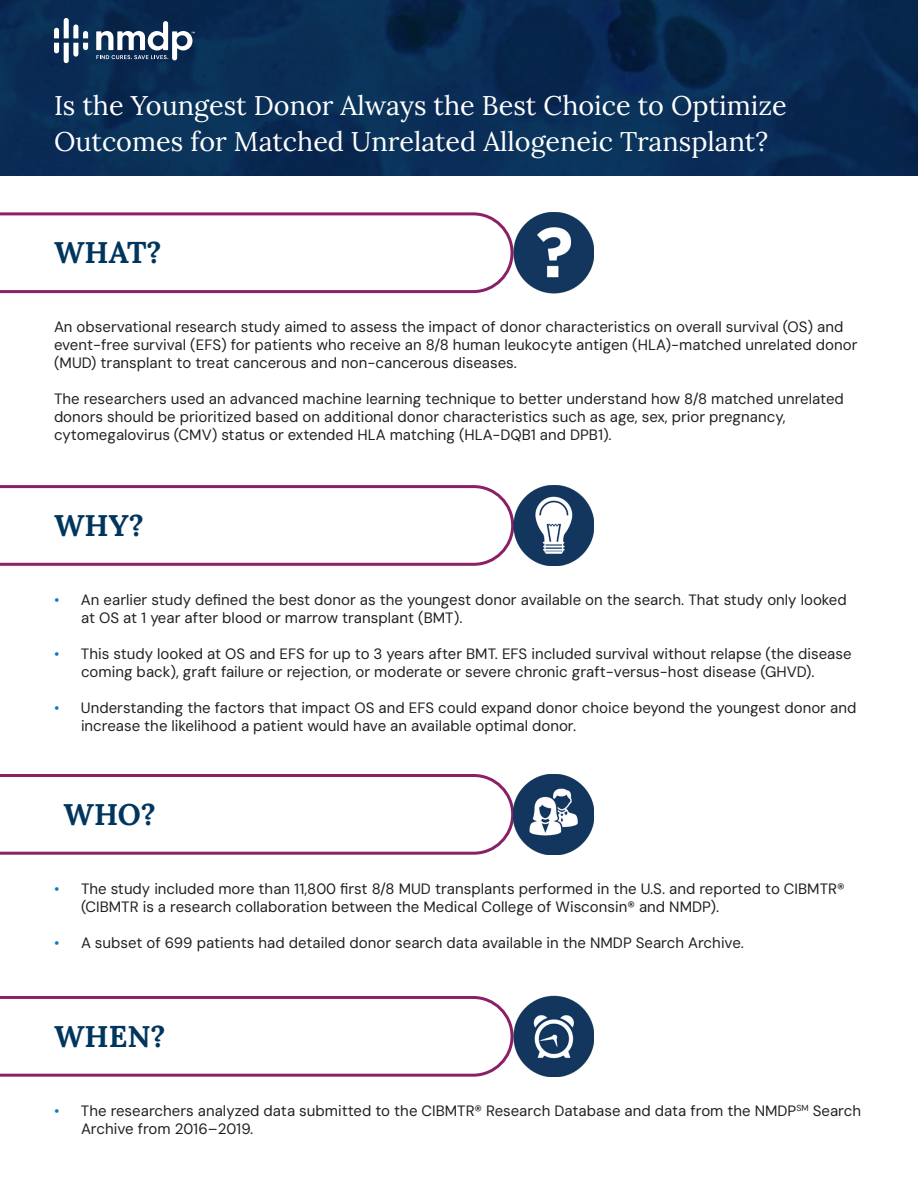
<style>
.page{position:relative;width:918px;height:1188px;background:#fff}
.page>*{position:absolute;margin:0;border:0;box-sizing:border-box;transform-origin:0 0}
.t1{font:700 30px "Lora";color:#00365e}
.Section_Header{font:27px/36px "Lora";color:#fff}
.t2{font:15px/18px "DM Sans 9 pt";color:#231f20}
.s1{color:#0e78bf}
.s2{color:#0b79bf}
</style>
<div class="page">
<img style="left:0;top:0;width:918px;height:176px">
<svg style="left:0;top:212px;width:514px;height:81px"></svg>
<img style="left:514px;top:212px;width:80px;height:81px">
<svg style="left:0;top:996px;width:514px;height:81px"></svg>
<img style="left:514px;top:996px;width:80px;height:81px">
<svg style="left:0;top:485px;width:514px;height:81px"></svg>
<img style="left:514px;top:485px;width:80px;height:81px">
<svg style="left:54px;top:18px;width:34px;height:45px"></svg>
<svg style="left:96px;top:21px;width:99px;height:39px"></svg>
<svg style="left:0;top:774px;width:513px;height:81px"></svg>
<img style="left:513px;top:774px;width:81px;height:81px">
<p class="Section_Header" style="left:54px;top:86px;width:734px">Is the Youngest Donor Always the Best Choice to Optimize<br>Outcomes for Matched Unrelated Allogeneic Transplant?</p>
<p class="t1" style="left:54px;top:227px;width:109px">WHAT?</p>
<p class="t2" style="left:54px;top:318px;width:805px">An observational research study aimed to assess the impact of donor characteristics on overall survival (OS) and event-free survival (EFS) for patients who receive an 8/8 human leukocyte antigen (HLA)-matched unrelated donor (MUD) transplant to treat cancerous and non-cancerous diseases.</p>
<p class="t2" style="left:54px;top:390px;width:791px">The researchers used an advanced machine learning technique to better understand how 8/8 matched unrelated donors should be prioritized based on additional donor characteristics such as age, sex, prior pregnancy, cytomegalovirus (CMV) status or extended HLA matching (HLA-DQB1 and DPB1).</p>
<p class="t1" style="left:54px;top:499px;width:91px">WHY?</p>
<p class="t2" style="left:81px;top:591px;width:767px;text-indent:-27px"><span class="s1">•</span> An earlier study defined the best donor as the youngest donor available on the search. That study only looked at OS at 1 year after blood or marrow transplant (BMT).</p>
<p class="t2" style="left:81px;top:645px;width:772px;text-indent:-27px"><span class="s1">•</span> This study looked at OS and EFS for up to 3 years after BMT. EFS included survival without relapse (the disease coming back), graft failure or rejection, or moderate or severe chronic graft-versus-host disease (GHVD).</p>
<p class="t2" style="left:81px;top:699px;width:777px;text-indent:-27px"><span class="s1">•</span> Understanding the factors that impact OS and EFS could expand donor choice beyond the youngest donor and increase the likelihood a patient would have an available optimal donor.</p>
<p class="t1" style="left:64px;top:788px;width:94px">WHO?</p>
<p class="t2" style="left:81px;top:880px;width:765px;text-indent:-27px"><span class="s1">•</span> The study included more than 11,800 first 8/8 MUD transplants performed in the U.S. and reported to CIBMTR® (CIBMTR is a research collaboration between the Medical College of Wisconsin® and NMDP).</p>
<p class="t2" style="left:54px;top:934px;width:691px"><span class="s1">•</span> A subset of 699 patients had detailed donor search data available in the NMDP Search Archive.</p>
<p class="t1" style="left:54px;top:1011px;width:113px">WHEN?</p>
<p class="t2" style="left:81px;top:1102px;width:782px;text-indent:-27px"><span class="s2">•</span> The researchers analyzed data submitted to the CIBMTR® Research Database and data from the NMDP<sup>SM</sup> Search<br>Archive from 2016–2019.</p>
</div>
